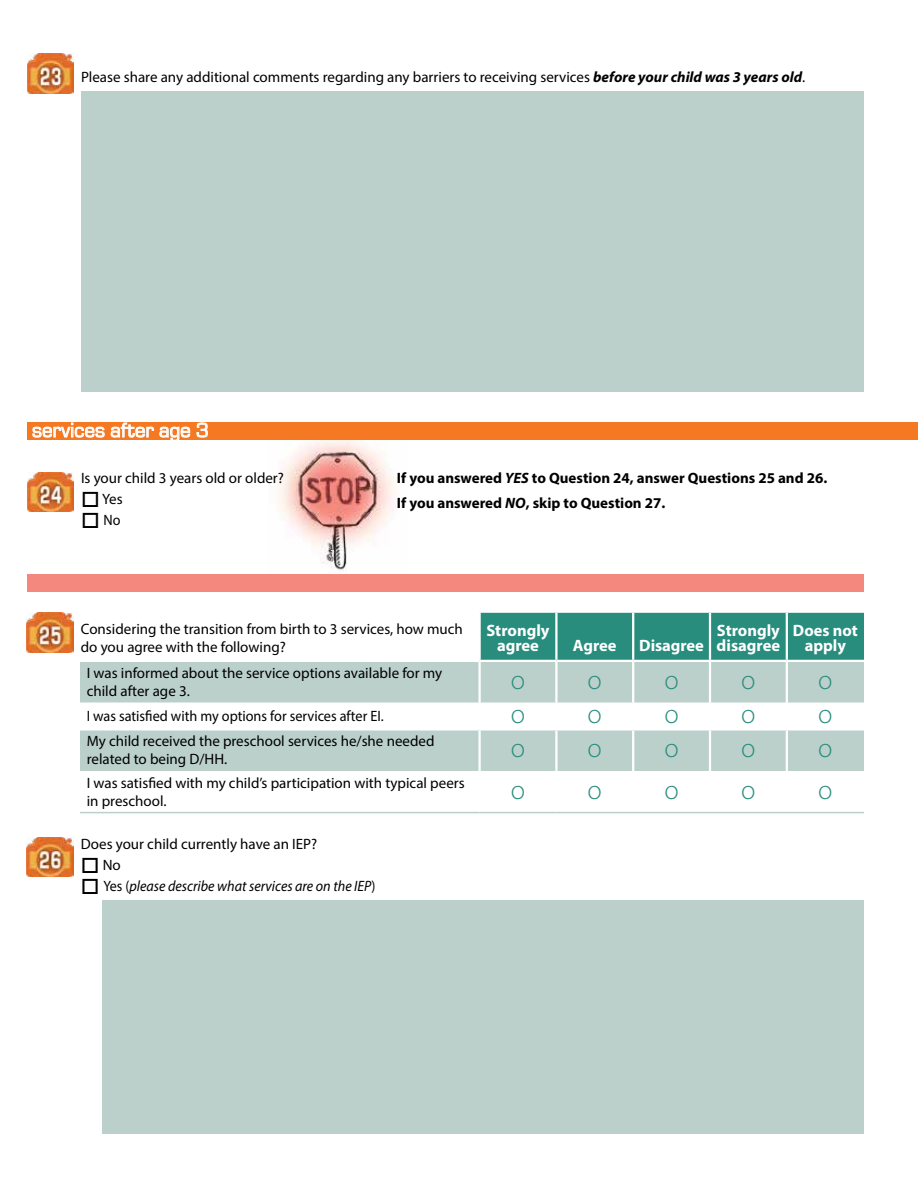
<style>
.page{position:relative;width:918px;height:1188px;background:#fff}
.page>*{position:absolute;margin:0;border:0;box-sizing:border-box;transform-origin:0 0}
.t1{font:300 27px "Myriad Pro";color:#288d7d}
.t2{font:21px "Eurostile";color:#fff}
.t3{font:700 16.5px/15px "Myriad Pro";color:#fff;text-align:center}
.t4{font:15px/18px "Myriad Pro";color:#000}
.t5{font:700 15px/24.8px "Myriad Pro";color:#000}
.t6{font:15px "Myriad Pro";color:#000;scale:.95 1}
.t7{font:italic 15px "Myriad Pro";color:#000;scale:.94 1}
.t8{font:15px "Myriad Pro";color:#000;scale:.94 1}
.s1{font-weight:700;font-style:italic}
.s2{font-style:italic}
.s3{font-style:normal}
</style>
<div class="page">
<img style="left:268px;top:440px;width:141px;height:135px">
<img style="left:27px;top:472px;width:47px;height:39px">
<div style="left:27px;top:423px;width:891px;height:17px;background:#f47922"></div>
<div style="left:27px;top:575px;width:837px;height:17px;background:#f5887e"></div>
<svg style="left:33px;top:423px;width:72px;height:15px"></svg>
<svg style="left:111px;top:423px;width:43px;height:14px"></svg>
<svg style="left:160px;top:427px;width:30px;height:13px"></svg>
<svg style="left:197px;top:423px;width:11px;height:14px"></svg>
<img style="left:27px;top:613px;width:47px;height:39px">
<img style="left:27px;top:838px;width:47px;height:39px">
<div style="left:102px;top:901px;width:762px;height:233px;background:#bbd0cb"></div>
<div style="left:81px;top:91px;width:783px;height:301px;background:#bbd0cb"></div>
<img style="left:27px;top:54px;width:47px;height:39px">
<div style="left:481px;top:613px;width:383px;height:47px;background:#288d7d"></div>
<svg style="left:80px;top:662px;width:784px;height:109px;fill:#bbd0cb"></svg>
<hr style="left:632px;top:662px;width:2px;height:40px;background:#fff">
<hr style="left:709px;top:662px;width:2px;height:40px;background:#fff">
<hr style="left:632px;top:702px;width:2px;height:26px;background:#fff">
<hr style="left:709px;top:702px;width:2px;height:26px;background:#fff">
<hr style="left:632px;top:731px;width:2px;height:40px;background:#fff">
<hr style="left:709px;top:731px;width:2px;height:40px;background:#fff">
<svg style="left:479px;top:702px;width:1px;height:26px"></svg>
<svg style="left:556px;top:702px;width:1px;height:26px"></svg>
<hr style="left:632px;top:613px;width:2px;height:47px;background:#fff">
<hr style="left:709px;top:613px;width:2px;height:47px;background:#fff">
<hr style="left:556px;top:728px;width:77px;height:3px;background:#fff">
<hr style="left:633px;top:728px;width:77px;height:3px;background:#fff">
<hr style="left:710px;top:728px;width:77px;height:3px;background:#fff">
<hr style="left:786px;top:613px;width:2px;height:47px;background:#fff">
<hr style="left:786px;top:662px;width:2px;height:40px;background:#fff">
<hr style="left:786px;top:702px;width:2px;height:26px;background:#fff">
<hr style="left:787px;top:728px;width:77px;height:3px;background:#fff">
<hr style="left:786px;top:731px;width:2px;height:40px;background:#fff">
<hr style="left:80px;top:728px;width:400px;height:3px;background:#fff">
<hr style="left:478px;top:662px;width:3px;height:40px;background:#fff">
<hr style="left:555px;top:662px;width:3px;height:40px;background:#fff">
<hr style="left:478px;top:731px;width:3px;height:40px;background:#fff">
<hr style="left:555px;top:731px;width:3px;height:40px;background:#fff">
<hr style="left:555px;top:613px;width:3px;height:47px;background:#fff">
<hr style="left:480px;top:728px;width:76px;height:3px;background:#fff">
<hr style="left:80px;top:812px;width:400px;height:1px;background:#bbd0cb">
<hr style="left:480px;top:812px;width:76px;height:1px;background:#bbd0cb">
<hr style="left:556px;top:812px;width:77px;height:1px;background:#bbd0cb">
<hr style="left:633px;top:812px;width:77px;height:1px;background:#bbd0cb">
<hr style="left:710px;top:812px;width:77px;height:1px;background:#bbd0cb">
<hr style="left:787px;top:812px;width:77px;height:1px;background:#bbd0cb">
<p class="t4" style="left:81px;top:68px;width:726px">Please share any additional comments regarding any barriers to receiving services <span class="s1">before your child was 3 years old</span>.</p>
<h2 class="t2" style="left:32px;top:419px;width:178px">services after age 3</h2>
<p class="t4" style="left:81px;top:469px;width:204px">Is your child 3 years old or older?</p>
<p class="t4" style="left:81px;top:490px;width:43px">□ Yes</p>
<p class="t8" style="left:81px;top:511px;width:44px">□ No</p>
<p class="t5" style="left:397px;top:465px;width:432px">If you answered <span class="s2">YES</span> to Question 24, answer Questions 25 and 26.<br>If you answered <span class="s2">NO</span>, skip to Question 27.</p>
<p class="t4" style="left:81px;top:619px;width:384px">Considering the transition from birth to 3 services, how much do you agree with the following?</p>
<p class="t3" style="left:486px;top:622px;width:65px">Strongly agree</p>
<p class="t3" style="left:573px;top:637px;width:45px">Agree</p>
<p class="t3" style="left:639px;top:637px;width:66px">Disagree</p>
<p class="t3" style="left:717px;top:622px;width:65px;text-align:left">Strongly disagree</p>
<p class="t3" style="left:793px;top:622px;width:66px">Does not apply</p>
<p class="t4" style="left:87px;top:663px;width:357px">I was informed about the service options available for my child after age 3.</p>
<h1 class="t1" style="left:511px;top:665px;width:16px">o</h1>
<h1 class="t1" style="left:588px;top:665px;width:16px">o</h1>
<h1 class="t1" style="left:664px;top:665px;width:16px">o</h1>
<h1 class="t1" style="left:741px;top:665px;width:16px">o</h1>
<h1 class="t1" style="left:818px;top:665px;width:16px">o</h1>
<p class="t6" style="left:87px;top:707px;width:314px">I was satisfied with my options for services after EI.</p>
<h1 class="t1" style="left:511px;top:699px;width:16px">o</h1>
<h1 class="t1" style="left:588px;top:699px;width:16px">o</h1>
<h1 class="t1" style="left:664px;top:699px;width:16px">o</h1>
<h1 class="t1" style="left:741px;top:699px;width:16px">o</h1>
<h1 class="t1" style="left:818px;top:699px;width:16px">o</h1>
<p class="t4" style="left:87px;top:732px;width:349px">My child received the preschool services he/she needed related to being D/HH.</p>
<h1 class="t1" style="left:511px;top:734px;width:16px">o</h1>
<h1 class="t1" style="left:588px;top:734px;width:16px">o</h1>
<h1 class="t1" style="left:664px;top:734px;width:16px">o</h1>
<h1 class="t1" style="left:741px;top:734px;width:16px">o</h1>
<h1 class="t1" style="left:818px;top:734px;width:16px">o</h1>
<p class="t4" style="left:87px;top:774px;width:379px">I was satisfied with my child’s participation with typical peers in preschool.</p>
<h1 class="t1" style="left:511px;top:775px;width:16px">o</h1>
<h1 class="t1" style="left:588px;top:775px;width:16px">o</h1>
<h1 class="t1" style="left:664px;top:775px;width:16px">o</h1>
<h1 class="t1" style="left:741px;top:775px;width:16px">o</h1>
<h1 class="t1" style="left:818px;top:775px;width:16px">o</h1>
<p class="t4" style="left:81px;top:835px;width:238px">Does your child currently have an IEP?</p>
<p class="t4" style="left:81px;top:856px;width:41px">□ No</p>
<p class="t7" style="left:81px;top:877px;width:315px">□ <span class="s3">Yes (</span>please describe what services are on the IEP<span class="s3">)</span></p>
</div>
